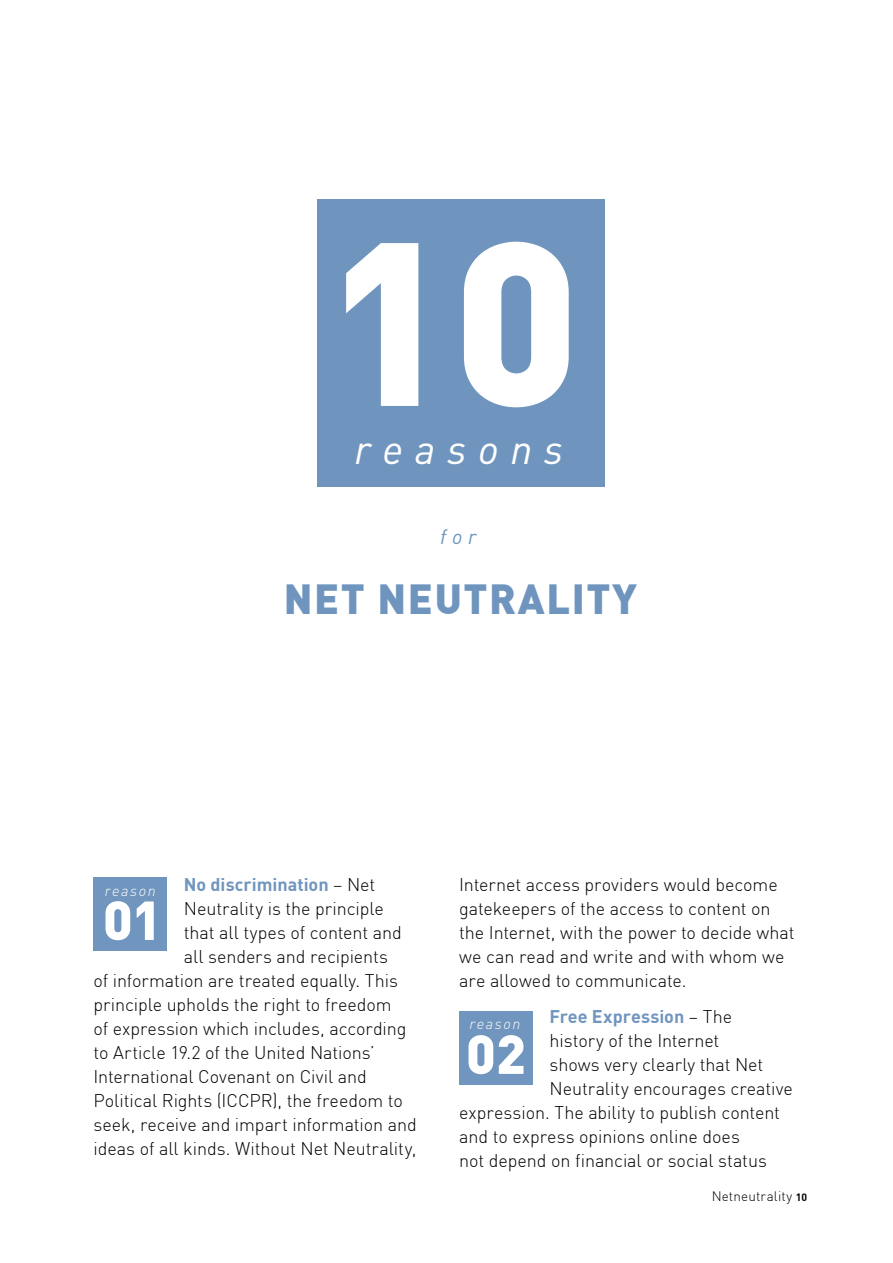
<style>
.page{position:relative;width:893px;height:1263px;background:#fff}
.page>*{position:absolute;margin:0;border:0;box-sizing:border-box;transform-origin:0 0}
.t1{font:900 228.75px "DIN";color:#fff}
.t2{font:900 54px "DIN";color:#fff}
.t3{font:900 41.25px "DIN";letter-spacing:.04em;color:#6f95be}
.t4{font:italic 41.25px "DIN";letter-spacing:.28em;color:#fff}
.t5{font:italic 20.55px "DIN";color:#6f95be}
.t6{font:300 18px/24px "DIN";letter-spacing:-.005em;color:#000}
.t7{font:700 18px "DIN";color:#7095be}
.t8{font:italic 300 15px "DIN";letter-spacing:.1em;color:#fff}
.t9{font:300 13.5px "DIN";letter-spacing:.01em;color:#000}
.s1{font-weight:300;color:#000}
.s2{font-weight:700;font-size:10.5px}
</style>
<div class="page">
<div style="left:94px;top:877px;width:73px;height:73px;background:#7095be"></div>
<div style="left:459px;top:1011px;width:74px;height:73px;background:#7095be"></div>
<div style="left:318px;top:200px;width:287px;height:287px;background:#6f95be"></div>
<h1 class="t1" style="left:326px;top:170px;width:256px">10</h1>
<h3 class="t4" style="left:355px;top:423px;width:210px">reasons</h3>
<p class="t5" style="left:440px;top:524px;width:38px">for</p>
<h3 class="t3" style="left:284px;top:571px;width:355px">NET NEUTRALITY</h3>
<p class="t7" style="left:184px;top:872px;width:193px">No discrimination <span class="s1">– Net</span></p>
<p class="t6" style="left:184px;top:896px;width:201px">Neutrality is the principle</p>
<p class="t6" style="left:184px;top:920px;width:219px">that all types of content and</p>
<p class="t6" style="left:184px;top:944px;width:206px">all senders and recipients</p>
<p class="t6" style="left:94px;top:968px;width:306px">of information are treated equally. This</p>
<p class="t6" style="left:94px;top:992px;width:300px">principle upholds the right to freedom</p>
<p class="t6" style="left:94px;top:1016px;width:314px">of expression which includes, according</p>
<p class="t6" style="left:94px;top:1040px;width:283px">to Article 19.2 of the U nited Nations’</p>
<p class="t6" style="left:94px;top:1064px;width:275px">International Covenant on Civil and</p>
<p class="t6" style="left:94px;top:1088px;width:311px">Political Rights (ICCPR), the freedom to</p>
<p class="t6" style="left:94px;top:1112px;width:325px">seek, receive and impart information and</p>
<p class="t6" style="left:94px;top:1136px;width:324px">ideas of all kinds. Without Net Neutrality,</p>
<p class="t8" style="left:105px;top:881px;width:52px">reason</p>
<h2 class="t2" style="left:103px;top:884px;width:60px">01</h2>
<p class="t6" style="left:459px;top:872px;width:337px">Internet access providers would become gatekeepers of the access to content on the Internet, with the power to decide what we can read and write and with whom we are allowed to communicate.</p>
<p class="t7" style="left:550px;top:1005px;width:184px">Free Expression <span class="s1">– The</span></p>
<p class="t6" style="left:550px;top:1028px;width:171px">history of the Internet</p>
<p class="t6" style="left:550px;top:1052px;width:215px">shows very clearly that Net</p>
<p class="t6" style="left:550px;top:1076px;width:245px">Neutrality encourages creative</p>
<p class="t6" style="left:459px;top:1100px;width:322px">expression. The ability to publish content</p>
<p class="t6" style="left:459px;top:1124px;width:282px">and to express opinions online does</p>
<p class="t6" style="left:459px;top:1148px;width:309px">not depend on financial or social status</p>
<p class="t8" style="left:469px;top:1014px;width:52px">reason</p>
<h2 class="t2" style="left:466px;top:1018px;width:62px">02</h2>
<p class="t9" style="left:712px;top:1187px;width:97px">Netneutrality <span class="s2">10</span></p>
</div>
